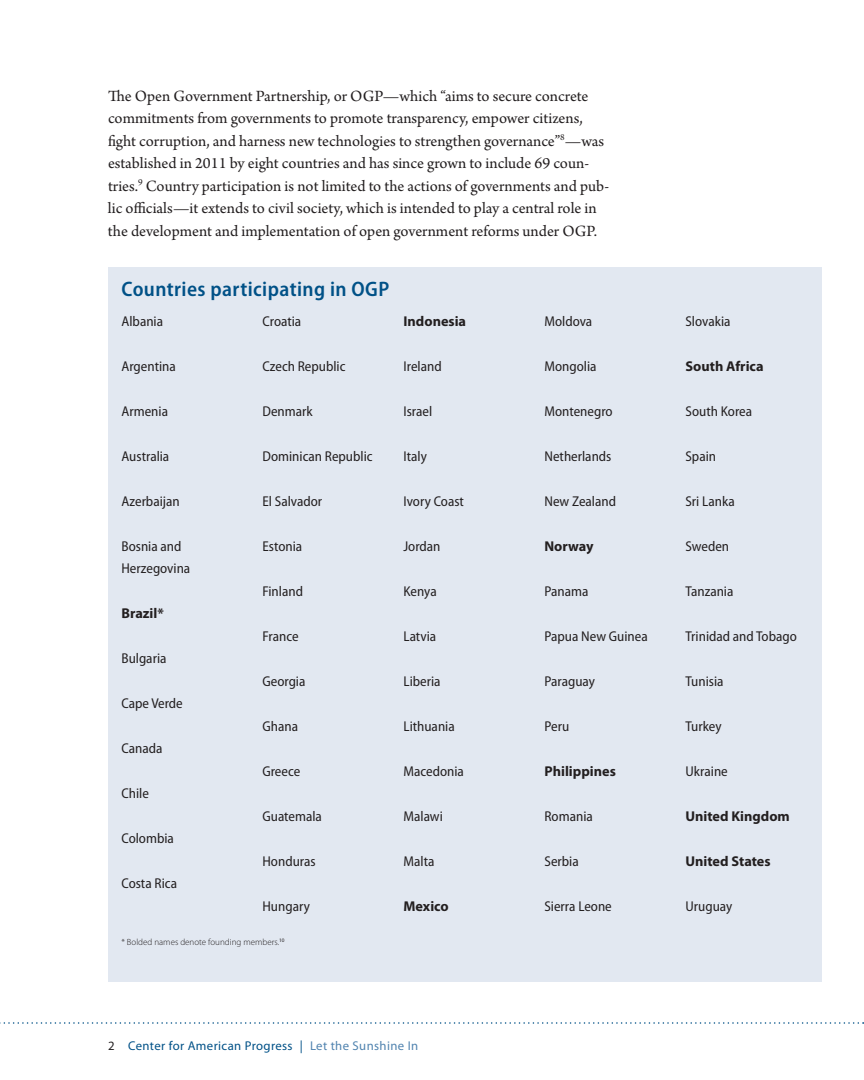
<style>
.page{position:relative;width:864px;height:1080px;background:#fff}
.page>*{position:absolute;margin:0;border:0;box-sizing:border-box;transform-origin:0 0}
.t1{font:600 semi-condensed 21px "Myriad Pro";letter-spacing:.02em;color:#005187}
.t2{font:16.5px/22.5px "Arno Pro";color:#231f20}
.t3{font:semi-condensed 14.25px/22.5px "Myriad Pro";color:#231f20}
.t4{font:700 14.25px "Myriad Pro";color:#231f20}
.t5{font:12.75px "Myriad Pro";letter-spacing:.03em;color:#005187}
.t6{font:300 9px "Myriad Pro";color:#231f20}
.s1{color:#231f20}
.s2{color:#5083af}
</style>
<div class="page">
<svg style="left:0;top:1022px;width:864px;height:2px"></svg>
<div style="left:108px;top:267px;width:714px;height:715px;background:#e2e8f1"></div>
<p class="t2" style="left:108px;top:85px;width:503px">The Open Government Partnership, or OGP—which “aims to secure concrete commitments from governments to promote transparency, empower citizens, fight corruption, and harness new technologies to strengthen governance”<sup>8</sup>—was established in 2011 by eight countries and has since grown to include 69 coun&shy;tries.<sup>9</sup> Country participation is not limited to the actions of governments and pub&shy;lic officials—it extends to civil society, which is intended to play a central role in the development and implementation of open government reforms under OGP.</p>
<h1 class="t1" style="left:122px;top:278px;width:269px">Countries participating in OGP</h1>
<p class="t3" style="left:122px;top:310px;width:43px">Albania</p>
<p class="t3" style="left:122px;top:355px;width:56px">Argentina</p>
<p class="t3" style="left:122px;top:400px;width:48px">Armenia</p>
<p class="t3" style="left:122px;top:445px;width:49px">Australia</p>
<p class="t3" style="left:122px;top:490px;width:60px">Azerbaijan</p>
<p class="t3" style="left:122px;top:535px;width:70px">Bosnia and<br>Herzegovina</p>
<p class="t4" style="left:122px;top:604px;width:44px">Brazil*</p>
<p class="t3" style="left:122px;top:647px;width:47px">Bulgaria</p>
<p class="t3" style="left:122px;top:692px;width:63px">Cape Verde</p>
<p class="t3" style="left:122px;top:737px;width:42px">Canada</p>
<p class="t3" style="left:122px;top:782px;width:29px">Chile</p>
<p class="t3" style="left:122px;top:827px;width:54px">Colombia</p>
<p class="t3" style="left:122px;top:872px;width:57px">Costa Rica</p>
<p class="t3" style="left:263px;top:310px;width:40px">Croatia</p>
<p class="t3" style="left:263px;top:355px;width:85px">Czech Republic</p>
<p class="t3" style="left:263px;top:400px;width:52px">Denmark</p>
<p class="t3" style="left:263px;top:445px;width:112px">Dominican Republic</p>
<p class="t3" style="left:263px;top:490px;width:61px">El Salvador</p>
<p class="t3" style="left:263px;top:535px;width:41px">Estonia</p>
<p class="t3" style="left:263px;top:580px;width:42px">Finland</p>
<p class="t3" style="left:263px;top:625px;width:38px">France</p>
<p class="t3" style="left:263px;top:670px;width:44px">Georgia</p>
<p class="t3" style="left:263px;top:715px;width:37px">Ghana</p>
<p class="t3" style="left:263px;top:760px;width:39px">Greece</p>
<p class="t3" style="left:263px;top:805px;width:61px">Guatemala</p>
<p class="t3" style="left:263px;top:850px;width:55px">Honduras</p>
<p class="t3" style="left:263px;top:895px;width:49px">Hungary</p>
<p class="t6" style="left:122px;top:936px;width:165px">* Bolded names denote founding members.<sup>10</sup></p>
<p class="t4" style="left:404px;top:311px;width:64px">Indonesia</p>
<p class="t3" style="left:404px;top:355px;width:40px">Ireland</p>
<p class="t3" style="left:404px;top:400px;width:30px">Israel</p>
<p class="t3" style="left:404px;top:445px;width:25px">Italy</p>
<p class="t3" style="left:404px;top:490px;width:62px">Ivory Coast</p>
<p class="t3" style="left:404px;top:535px;width:39px">Jordan</p>
<p class="t3" style="left:404px;top:580px;width:35px">Kenya</p>
<p class="t3" style="left:404px;top:625px;width:34px">Latvia</p>
<p class="t3" style="left:404px;top:670px;width:39px">Liberia</p>
<p class="t3" style="left:404px;top:715px;width:53px">Lithuania</p>
<p class="t3" style="left:404px;top:760px;width:62px">Macedonia</p>
<p class="t3" style="left:404px;top:805px;width:41px">Malawi</p>
<p class="t3" style="left:404px;top:850px;width:32px">Malta</p>
<p class="t4" style="left:404px;top:896px;width:47px">Mexico</p>
<p class="t5" style="left:108px;top:1038px;width:312px"><span class="s1">2</span> Center for American Progress | <span class="s2">Let the Sunshine In</span></p>
<p class="t3" style="left:545px;top:310px;width:49px">Moldova</p>
<p class="t3" style="left:545px;top:355px;width:54px">Mongolia</p>
<p class="t3" style="left:545px;top:400px;width:70px">Montenegro</p>
<p class="t3" style="left:545px;top:445px;width:68px">Netherlands</p>
<p class="t3" style="left:545px;top:490px;width:73px">New Zealand</p>
<p class="t4" style="left:545px;top:536px;width:51px">Norway</p>
<p class="t3" style="left:545px;top:580px;width:45px">Panama</p>
<p class="t3" style="left:545px;top:625px;width:105px">Papua New Guinea</p>
<p class="t3" style="left:545px;top:670px;width:52px">Paraguay</p>
<p class="t3" style="left:545px;top:715px;width:26px">Peru</p>
<p class="t4" style="left:545px;top:761px;width:73px">Philippines</p>
<p class="t3" style="left:545px;top:805px;width:50px">Romania</p>
<p class="t3" style="left:545px;top:850px;width:36px">Serbia</p>
<p class="t3" style="left:545px;top:895px;width:69px">Sierra Leone</p>
<p class="t3" style="left:686px;top:310px;width:47px">Slovakia</p>
<p class="t4" style="left:686px;top:356px;width:80px">South Africa</p>
<p class="t3" style="left:686px;top:400px;width:68px">South Korea</p>
<p class="t3" style="left:686px;top:445px;width:32px">Spain</p>
<p class="t3" style="left:686px;top:490px;width:51px">Sri Lanka</p>
<p class="t3" style="left:686px;top:535px;width:45px">Sweden</p>
<p class="t3" style="left:686px;top:580px;width:49px">Tanzania</p>
<p class="t3" style="left:686px;top:625px;width:113px">Trinidad and Tobago</p>
<p class="t3" style="left:686px;top:670px;width:40px">Tunisia</p>
<p class="t3" style="left:686px;top:715px;width:38px">Turkey</p>
<p class="t3" style="left:686px;top:760px;width:44px">Ukraine</p>
<p class="t4" style="left:686px;top:806px;width:106px">United Kingdom</p>
<p class="t4" style="left:686px;top:851px;width:87px">United States</p>
<p class="t3" style="left:686px;top:895px;width:48px">Uruguay</p>
</div>
